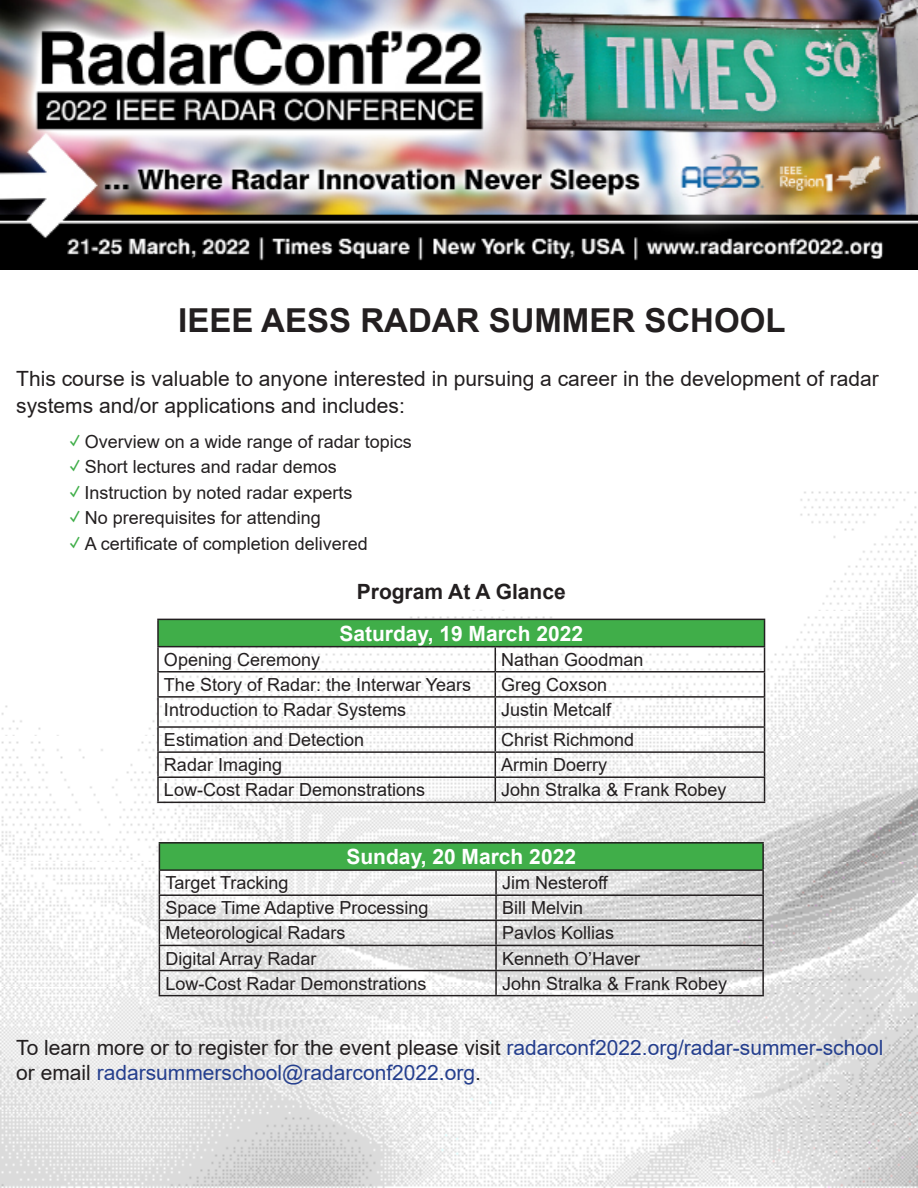
<style>
.page{position:relative;width:918px;height:1188px;background:#fff}
.page>*{position:absolute;margin:0;border:0;box-sizing:border-box;transform-origin:0 0}
.t1{font:700 33px "Arial";color:#231f20}
.t2{font:21px/25.2px "Arial";color:#253f8e}
.t3{font:21px/27px "Arial";color:#231f20}
.t4{font:700 21px "Arial";color:#fff}
.t5{font:700 21px "Arial";color:#231f20}
.t6{font:18px "Arial";color:#231f20}
.s1{font-family:"Proxima Nova";font-weight:700;color:#40ae49}
.s2{color:#231f20}
</style>
<div class="page">
<img style="left:0;top:0;width:918px;height:270px">
<img style="left:0;top:491px;width:918px;height:697px">
<div style="left:158px;top:619px;width:607px;height:28px;background:#40ae49"></div>
<hr style="left:157px;top:619px;width:338px;height:1px;background:#231f20">
<hr style="left:157px;top:620px;width:2px;height:26px;background:#231f20">
<hr style="left:495px;top:619px;width:270px;height:1px;background:#231f20">
<hr style="left:157px;top:646px;width:338px;height:1px;background:#231f20">
<hr style="left:157px;top:647px;width:2px;height:24px;background:#231f20">
<hr style="left:495px;top:646px;width:270px;height:1px;background:#231f20">
<hr style="left:157px;top:671px;width:338px;height:2px;background:#231f20">
<hr style="left:157px;top:673px;width:2px;height:23px;background:#231f20">
<hr style="left:495px;top:671px;width:270px;height:2px;background:#231f20">
<hr style="left:157px;top:696px;width:338px;height:2px;background:#231f20">
<hr style="left:157px;top:698px;width:2px;height:28px;background:#231f20">
<hr style="left:495px;top:696px;width:270px;height:2px;background:#231f20">
<hr style="left:157px;top:726px;width:338px;height:2px;background:#231f20">
<hr style="left:157px;top:728px;width:2px;height:23px;background:#231f20">
<hr style="left:495px;top:726px;width:270px;height:2px;background:#231f20">
<hr style="left:157px;top:751px;width:338px;height:2px;background:#231f20">
<hr style="left:157px;top:753px;width:2px;height:23px;background:#231f20">
<hr style="left:495px;top:751px;width:270px;height:2px;background:#231f20">
<hr style="left:157px;top:776px;width:338px;height:2px;background:#231f20">
<hr style="left:157px;top:778px;width:2px;height:24px;background:#231f20">
<hr style="left:495px;top:776px;width:270px;height:2px;background:#231f20">
<svg style="left:495px;top:647px;width:1px;height:155px"></svg>
<svg style="left:764px;top:620px;width:1px;height:182px"></svg>
<hr style="left:157px;top:802px;width:338px;height:1px;background:#231f20">
<hr style="left:495px;top:802px;width:270px;height:1px;background:#231f20">
<div style="left:159px;top:843px;width:604px;height:27px;background:#40ae49"></div>
<hr style="left:159px;top:842px;width:337px;height:2px;background:#231f20">
<hr style="left:496px;top:842px;width:268px;height:2px;background:#231f20">
<hr style="left:762px;top:844px;width:2px;height:25px;background:#231f20">
<hr style="left:159px;top:869px;width:337px;height:2px;background:#231f20">
<hr style="left:496px;top:869px;width:268px;height:2px;background:#231f20">
<hr style="left:495px;top:871px;width:2px;height:23px;background:#231f20">
<hr style="left:762px;top:871px;width:2px;height:23px;background:#231f20">
<hr style="left:159px;top:894px;width:337px;height:2px;background:#231f20">
<hr style="left:496px;top:894px;width:268px;height:2px;background:#231f20">
<hr style="left:495px;top:896px;width:2px;height:24px;background:#231f20">
<hr style="left:762px;top:896px;width:2px;height:24px;background:#231f20">
<hr style="left:159px;top:920px;width:337px;height:1px;background:#231f20">
<hr style="left:496px;top:920px;width:268px;height:1px;background:#231f20">
<hr style="left:495px;top:921px;width:2px;height:24px;background:#231f20">
<hr style="left:762px;top:921px;width:2px;height:24px;background:#231f20">
<hr style="left:159px;top:945px;width:337px;height:1px;background:#231f20">
<hr style="left:496px;top:945px;width:268px;height:1px;background:#231f20">
<hr style="left:495px;top:946px;width:2px;height:24px;background:#231f20">
<hr style="left:762px;top:946px;width:2px;height:24px;background:#231f20">
<hr style="left:159px;top:970px;width:337px;height:1px;background:#231f20">
<svg style="left:159px;top:844px;width:1px;height:151px"></svg>
<hr style="left:496px;top:970px;width:268px;height:1px;background:#231f20">
<hr style="left:495px;top:971px;width:2px;height:24px;background:#231f20">
<hr style="left:762px;top:971px;width:2px;height:24px;background:#231f20">
<hr style="left:159px;top:995px;width:337px;height:1px;background:#231f20">
<hr style="left:496px;top:995px;width:268px;height:1px;background:#231f20">
<p class="t1" style="left:178px;top:297px;width:609px">IEEE AESS RADAR SUMMER SCHOOL</p>
<p class="t3" style="left:16px;top:365px;width:864px">This course is valuable to anyone interested in pursuing a career in the development of radar systems and/or applications and includes:</p>
<p class="t6" style="left:70px;top:429px;width:343px"><span class="s1">✓</span> Overview on a wide range of radar topics</p>
<p class="t6" style="left:70px;top:454px;width:268px"><span class="s1">✓</span> Short lectures and radar demos</p>
<p class="t6" style="left:70px;top:480px;width:284px"><span class="s1">✓</span> Instruction by noted radar experts</p>
<p class="t6" style="left:70px;top:505px;width:252px"><span class="s1">✓</span> No prerequisites for attending</p>
<p class="t6" style="left:70px;top:531px;width:299px"><span class="s1">✓</span> A certificate of completion delivered</p>
<p class="t5" style="left:357px;top:577px;width:210px">Program At A Glance</p>
<p class="t4" style="left:339px;top:618px;width:245px">Saturday, 19 March 2022</p>
<p class="t6" style="left:164px;top:647px;width:158px">Opening Ceremony</p>
<p class="t6" style="left:501px;top:647px;width:144px">Nathan Goodman</p>
<p class="t6" style="left:164px;top:672px;width:309px">The Story of Radar: the Interwar Years</p>
<p class="t6" style="left:501px;top:672px;width:108px">Greg Coxson</p>
<p class="t6" style="left:164px;top:697px;width:244px">Introduction to Radar Systems</p>
<p class="t6" style="left:501px;top:697px;width:112px">Justin Metcalf</p>
<p class="t6" style="left:164px;top:727px;width:202px">Estimation and Detection</p>
<p class="t6" style="left:501px;top:727px;width:135px">Christ Richmond</p>
<p class="t6" style="left:164px;top:753px;width:120px">Radar Imaging</p>
<p class="t6" style="left:501px;top:753px;width:108px">Armin Doerry</p>
<p class="t6" style="left:164px;top:778px;width:263px">Low-Cost Radar Demonstrations</p>
<p class="t6" style="left:501px;top:778px;width:227px">John Stralka &amp; Frank Robey</p>
<p class="t4" style="left:346px;top:842px;width:231px">Sunday, 20 March 2022</p>
<p class="t6" style="left:165px;top:871px;width:125px">Target Tracking</p>
<p class="t6" style="left:502px;top:871px;width:108px">Jim Nesteroff</p>
<p class="t6" style="left:165px;top:896px;width:265px">Space Time Adaptive Processing</p>
<p class="t6" style="left:502px;top:896px;width:82px">Bill Melvin</p>
<p class="t6" style="left:165px;top:921px;width:182px">Meteorological Radars</p>
<p class="t6" style="left:502px;top:921px;width:114px">Pavlos Kollias</p>
<p class="t6" style="left:165px;top:946px;width:153px">Digital Array Radar</p>
<p class="t6" style="left:502px;top:946px;width:140px">Kenneth O’Haver</p>
<p class="t6" style="left:165px;top:971px;width:263px">Low-Cost Radar Demonstrations</p>
<p class="t6" style="left:502px;top:971px;width:227px">John Stralka &amp; Frank Robey</p>
<p class="t2" style="left:16px;top:1035px;width:869px"><span class="s2">To learn more or to register for the event please visit</span> radarconf2022.org/radar-summer-school <span class="s2">or email</span> radarsummerschool@radarconf2022.org<span class="s2">.</span></p>
</div>
